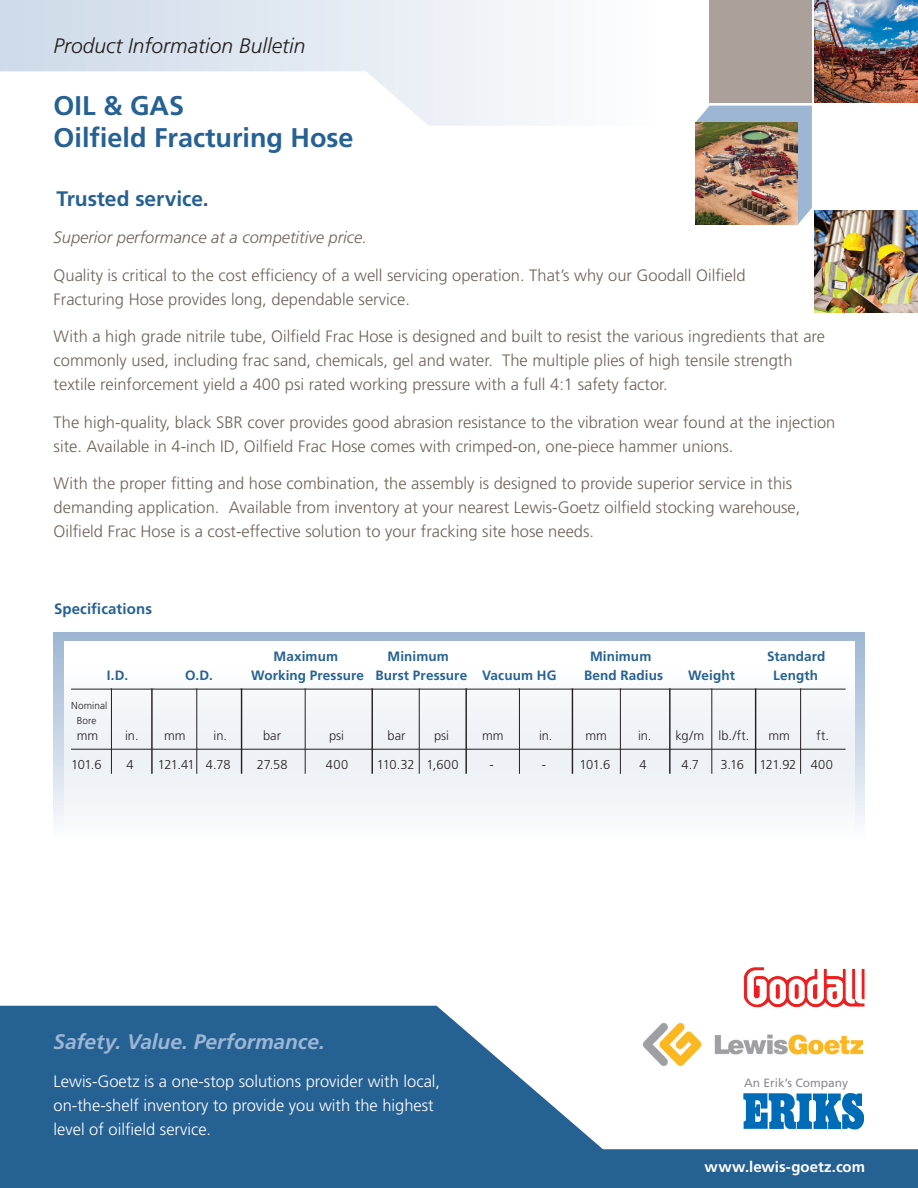
<style>
.page{position:relative;width:918px;height:1188px;background:#fff}
.page>*{position:absolute;margin:0;border:0;box-sizing:border-box;transform-origin:0 0}
.t1{font:700 27px/32.4px "Frutiger";color:#266194}
.t2{font:italic 300 21px "Frutiger";color:#231f20}
.t3{font:italic 700 21px "Frutiger";letter-spacing:-.005em;color:#9cb6d3}
.t4{font:700 21px "Frutiger";letter-spacing:-.005em;color:#266194}
.t5{font:300 16.5px/24px "Frutiger";color:#6f6259}
.t6{font:300 16.5px/24px "Frutiger";color:#fff}
.t7{font:italic 300 16.5px "Frutiger";color:#6f6259}
.t8{font:700 15px "Frutiger";color:#fff}
.t9{font:700 15px "Frutiger";letter-spacing:.005em;color:#266194}
.t10{font:700 13.5px "Frutiger";letter-spacing:.01em;color:#266194}
.t11{font:300 12.9px "Frutiger";color:#231f20}
.t12{font:300 12.9px "Frutiger";letter-spacing:-.03em;color:#231f20}
.t13{font:12px "Frutiger";color:#8b8a8e}
.t14{font:300 10.05px/15.8px "Frutiger";letter-spacing:.01em;color:#231f20;text-align:center}
</style>
<div class="page">
<svg style="left:0;top:1006px;width:918px;height:182px;fill:#266194"></svg>
<svg style="left:0;top:0;width:815px;height:126px"></svg>
<svg style="left:54px;top:633px;width:810px;height:190px;background:#b4c7dd"></svg>
<img style="left:643px;top:1024px;width:220px;height:46px">
<svg style="left:744px;top:1093px;width:120px;height:37px"></svg>
<div style="left:64px;top:642px;width:790px;height:257px;background:#f7f9fb"></div>
<hr style="left:71px;top:689px;width:775px;height:1px;background:#231f20">
<hr style="left:71px;top:749px;width:775px;height:1px;background:#231f20">
<hr style="left:111px;top:688px;width:1px;height:86px;background:#231f20">
<hr style="left:151px;top:688px;width:2px;height:86px;background:#231f20">
<hr style="left:241px;top:688px;width:1px;height:86px;background:#231f20">
<hr style="left:372px;top:688px;width:1px;height:86px;background:#231f20">
<hr style="left:465px;top:688px;width:2px;height:86px;background:#231f20">
<hr style="left:572px;top:688px;width:1px;height:86px;background:#231f20">
<hr style="left:669px;top:688px;width:2px;height:86px;background:#231f20">
<hr style="left:755px;top:688px;width:1px;height:86px;background:#231f20">
<hr style="left:197px;top:688px;width:1px;height:86px;background:#231f20">
<hr style="left:305px;top:688px;width:1px;height:86px;background:#231f20">
<hr style="left:419px;top:688px;width:1px;height:86px;background:#231f20">
<hr style="left:519px;top:688px;width:1px;height:86px;background:#231f20">
<hr style="left:620px;top:688px;width:1px;height:86px;background:#231f20">
<hr style="left:712px;top:688px;width:1px;height:86px;background:#231f20">
<hr style="left:800px;top:688px;width:1px;height:86px;background:#231f20">
<img style="left:815px;top:0;width:103px;height:103px">
<svg style="left:696px;top:106px;width:116px;height:118px;background:#a2bbd6"></svg>
<div style="left:710px;top:0;width:102px;height:103px;background:#aba09a"></div>
<img style="left:815px;top:211px;width:103px;height:102px">
<img style="left:695px;top:122px;width:103px;height:102px">
<img style="left:739px;top:967px;width:130px;height:43px">
<p class="t2" style="left:54px;top:34px;width:254px">Product Information Bulletin</p>
<h1 class="t1" style="left:54px;top:89px;width:302px">OIL &amp; GAS<br>Oilfield Fracturing Hose</h1>
<p class="t4" style="left:57px;top:186px;width:154px">Trusted service.</p>
<p class="t7" style="left:54px;top:228px;width:315px">Superior performance at a competitive price.</p>
<p class="t5" style="left:54px;top:263px;width:694px">Quality is critical to the cost efficiency of a well servicing operation. That’s why our Goodall Oilfield<br>Fracturing Hose provides long, dependable service.</p>
<p class="t5" style="left:54px;top:325px;width:773px">With a high grade nitrile tube, Oilfield Frac Hose is designed and built to resist the various ingredients that are commonly used, including frac sand, chemicals, gel and water. The multiple plies of high tensile strength textile reinforcement yield a 400 psi rated working pressure with a full 4:1 safety factor.</p>
<p class="t5" style="left:54px;top:410px;width:783px">The high-quality, black SBR cover provides good abrasion resistance to the vibration wear found at the injection site. Available in 4-inch ID, Oilfield Frac Hose comes with crimped-on, one-piece hammer unions.</p>
<p class="t5" style="left:54px;top:472px;width:748px">With the proper fitting and hose combination, the assembly is designed to provide superior service in this demanding application. Available from inventory at your nearest Lewis-Goetz oilfield stocking warehouse,<br>Oilfield Frac Hose is a cost-effective solution to your fracking site hose needs.</p>
<p class="t9" style="left:54px;top:600px;width:100px">Specifications</p>
<p class="t10" style="left:274px;top:649px;width:66px">Maximum</p>
<p class="t10" style="left:388px;top:649px;width:63px">Minimum</p>
<p class="t10" style="left:590px;top:649px;width:63px">Minimum</p>
<p class="t10" style="left:767px;top:649px;width:60px">Standard</p>
<p class="t10" style="left:107px;top:667px;width:23px">I.D.</p>
<p class="t10" style="left:185px;top:667px;width:29px">O.D.</p>
<p class="t10" style="left:251px;top:667px;width:307px">Working Pressure Burst Pressure Vacuum HG</p>
<p class="t10" style="left:584px;top:667px;width:81px">Bend Radius</p>
<p class="t10" style="left:688px;top:667px;width:48px">Weight</p>
<p class="t10" style="left:773px;top:667px;width:47px">Length</p>
<p class="t14" style="left:71px;top:697px;width:38px">Nominal<br>Bore</p>
<p class="t11" style="left:77px;top:728px;width:23px">mm</p>
<p class="t11" style="left:125px;top:728px;width:62px">in. mm</p>
<p class="t11" style="left:214px;top:728px;width:15px">in.</p>
<p class="t11" style="left:263px;top:728px;width:19px">bar</p>
<p class="t11" style="left:329px;top:728px;width:17px">psi</p>
<p class="t11" style="left:388px;top:728px;width:19px">bar</p>
<p class="t11" style="left:434px;top:728px;width:17px">psi</p>
<p class="t11" style="left:482px;top:728px;width:23px">mm</p>
<p class="t11" style="left:539px;top:728px;width:15px">in.</p>
<p class="t11" style="left:586px;top:728px;width:23px">mm</p>
<p class="t11" style="left:638px;top:728px;width:113px">in. kg/m lb./ft.</p>
<p class="t11" style="left:769px;top:728px;width:23px">mm</p>
<p class="t11" style="left:817px;top:728px;width:14px">ft.</p>
<p class="t11" style="left:71px;top:757px;width:32px">101.6</p>
<p class="t11" style="left:126px;top:757px;width:9px">4</p>
<p class="t11" style="left:158px;top:757px;width:74px">121.41 4.78</p>
<p class="t11" style="left:257px;top:757px;width:32px">27.58</p>
<p class="t11" style="left:326px;top:757px;width:24px">400</p>
<p class="t11" style="left:377px;top:757px;width:83px">110.32 1,600</p>
<p class="t11" style="left:489px;top:757px;width:6px">-</p>
<p class="t11" style="left:542px;top:757px;width:6px">-</p>
<p class="t11" style="left:579px;top:757px;width:32px">101.6</p>
<p class="t11" style="left:639px;top:757px;width:9px">4</p>
<p class="t11" style="left:681px;top:757px;width:19px">4.7</p>
<p class="t12" style="left:721px;top:757px;width:114px">3.16 121.92 400</p>
<p class="t3" style="left:54px;top:1030px;width:273px">Safety. Value. Performance.</p>
<p class="t6" style="left:54px;top:1069px;width:388px">Lewis-Goetz is a one-stop solutions provider with local, on-the-shelf inventory to provide you with the highest level of oilfield service.</p>
<p class="t13" style="left:744px;top:1075px;width:106px">An Erik’s Company</p>
<p class="t8" style="left:705px;top:1158px;width:162px">www.lewis-goetz.com</p>
</div>
